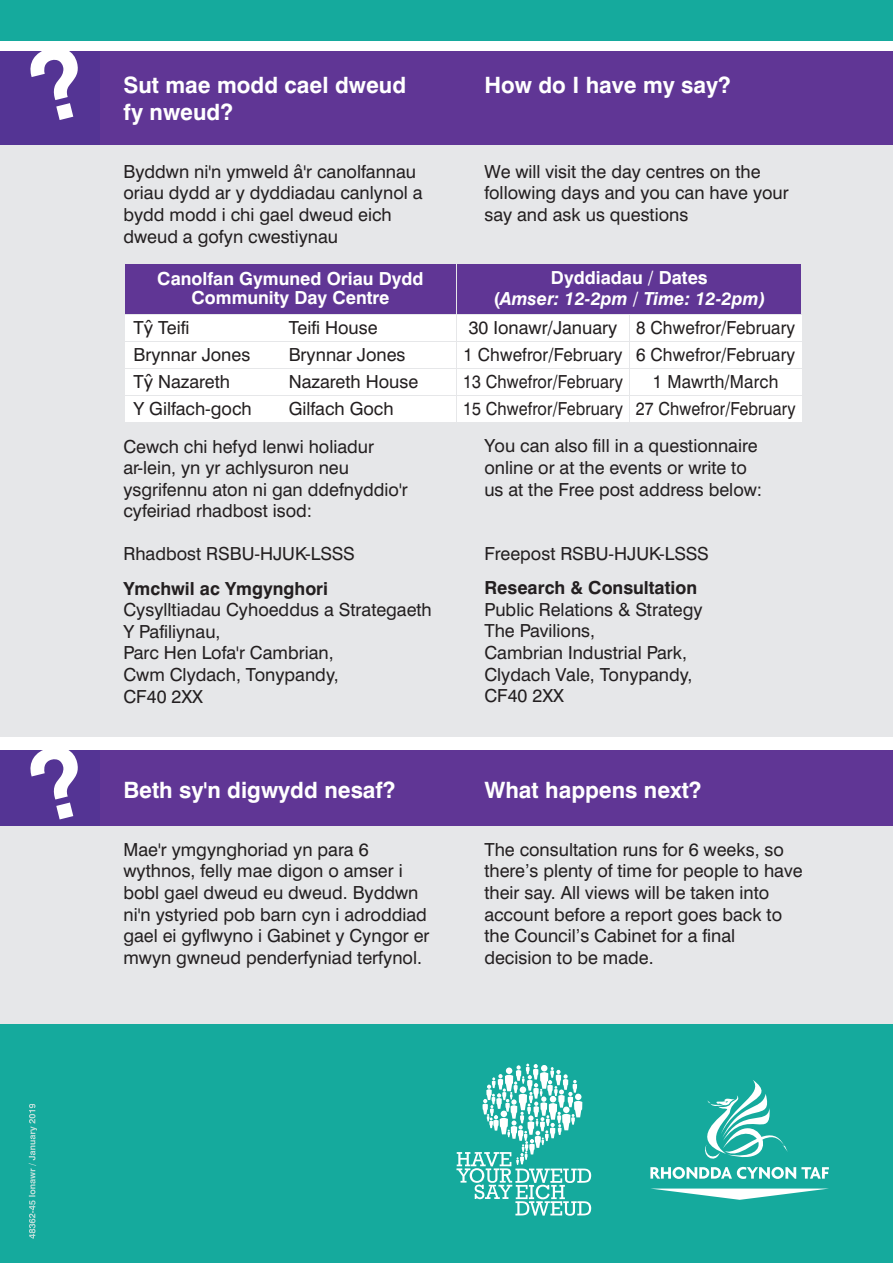
<style>
.page{position:relative;width:893px;height:1263px;background:#fff}
.page>*{position:absolute;margin:0;border:0;box-sizing:border-box;transform-origin:0 0}
.t1{font:700 22.5px/27px "Swiss 721 BT";color:#fff}
.t2{font:18px/21.6px "Swiss 721 BT";color:#231f20}
.t3{font:18px "Swiss 721 BT";color:#231f20;scale:.9 1}
.t4{font:18px "Swiss 721 BT";color:#231f20;scale:.95 1}
.t5{font:700 18px/18.6px "Swiss 721 BT";color:#fff;text-align:center}
.t6{font:italic 700 18px/21.6px "Swiss 721 BT";color:#fff;text-align:center}
.t7{font:700 18px "Swiss 721 BT";color:#231f20}
.s1{font-style:normal}
.s2{font-family:"Lucida Grande"}
</style>
<div class="page">
<div style="left:0;top:136px;width:893px;height:600px;background:#e6e7e9"></div>
<div style="left:0;top:51px;width:893px;height:93px;background:#603695"></div>
<div style="left:0;top:51px;width:100px;height:93px;background:#543494"></div>
<div style="left:0;top:0;width:893px;height:41px;background:#15aa9d"></div>
<div style="left:125px;top:264px;width:331px;height:50px;background:#603695"></div>
<div style="left:457px;top:264px;width:344px;height:50px;background:#603695"></div>
<div style="left:125px;top:315px;width:331px;height:26px;background:#fff"></div>
<div style="left:457px;top:315px;width:171px;height:26px;background:#fff"></div>
<div style="left:630px;top:315px;width:171px;height:26px;background:#fff"></div>
<div style="left:125px;top:342px;width:331px;height:26px;background:#fff"></div>
<div style="left:457px;top:342px;width:171px;height:26px;background:#fff"></div>
<div style="left:630px;top:342px;width:171px;height:26px;background:#fff"></div>
<div style="left:125px;top:369px;width:331px;height:26px;background:#fff"></div>
<div style="left:457px;top:369px;width:171px;height:26px;background:#fff"></div>
<div style="left:630px;top:369px;width:171px;height:26px;background:#fff"></div>
<div style="left:125px;top:396px;width:331px;height:26px;background:#fff"></div>
<div style="left:457px;top:396px;width:171px;height:26px;background:#fff"></div>
<div style="left:630px;top:396px;width:171px;height:26px;background:#fff"></div>
<div style="left:0;top:981px;width:893px;height:281px;background:#15aa9d"></div>
<svg style="left:456px;top:1063px;width:135px;height:152px"></svg>
<svg style="left:651px;top:1188px;width:178px;height:11px"></svg>
<svg style="left:650px;top:1080px;width:178px;height:98px"></svg>
<div style="left:0;top:815px;width:893px;height:208px;background:#e6e7e9"></div>
<div style="left:0;top:750px;width:893px;height:76px;background:#603695"></div>
<div style="left:0;top:750px;width:100px;height:76px;background:#543494"></div>
<svg style="left:29px;top:1191px;width:6px;height:47px"></svg>
<p class="t1" style="left:123px;top:74px;width:284px">Sut mae modd cael dweud fy nweud?</p>
<p class="t2" style="left:123px;top:162px;width:300px">Byddwn ni'n ymweld â'r canolfannau oriau dydd ar y dyddiadau canlynol a bydd modd i chi gael dweud eich dweud a gofyn cwestiynau</p>
<p class="t1" style="left:484px;top:74px;width:248px">How do I have my say?</p>
<p class="t2" style="left:484px;top:162px;width:306px">We will visit the day centres on the following days and you can have your say and ask us questions</p>
<p class="t5" style="left:157px;top:271px;width:268px">Canolfan Gymuned Oriau Dydd<br>Community Day Centre</p>
<p class="t6" style="left:493px;top:268px;width:273px"><span class="s1">Dyddiadau / Dates<br>(</span>Amser: 12-2pm / Time: 12-2pm)</p>
<p class="t2" style="left:133px;top:318px;width:58px">T<span class="s2">ŷ</span> Teifi</p>
<p class="t2" style="left:289px;top:318px;width:90px">Teifi House</p>
<p class="t2" style="left:468px;top:318px;width:328px">30 Ionawr/January 8 Chwefror/February</p>
<p class="t2" style="left:133px;top:345px;width:118px">Brynnar Jones</p>
<p class="t2" style="left:289px;top:345px;width:118px">Brynnar Jones</p>
<p class="t4" style="left:463px;top:348px;width:351px">1 Chwefror/February 6 Chwefror/February</p>
<p class="t2" style="left:133px;top:372px;width:98px">T<span class="s2">ŷ</span> Nazareth</p>
<p class="t2" style="left:289px;top:372px;width:131px">Nazareth House</p>
<p class="t3" style="left:463px;top:375px;width:179px">13 Chwefror/February</p>
<p class="t4" style="left:653px;top:375px;width:134px">1 Mawrth/March</p>
<p class="t2" style="left:133px;top:399px;width:120px">Y Gilfach-goch</p>
<p class="t2" style="left:289px;top:399px;width:106px">Gilfach Goch</p>
<p class="t3" style="left:463px;top:402px;width:371px">15 Chwefror/February 27 Chwefror/February</p>
<p class="t2" style="left:123px;top:437px;width:286px">Cewch chi hefyd lenwi holiadur ar-lein, yn yr achlysuron neu ysgrifennu aton ni gan ddefnyddio'r cyfeiriad rhadbost isod:</p>
<p class="t2" style="left:123px;top:545px;width:233px">Rhadbost RSBU-HJUK-LSSS</p>
<p class="t7" style="left:123px;top:581px;width:206px">Ymchwil ac Ymgynghori</p>
<p class="t2" style="left:123px;top:601px;width:310px">Cysylltiadau Cyhoeddus a Strategaeth<br>Y Pafiliynau,<br>Parc Hen Lofa'r Cambrian,<br>Cwm Clydach, Tonypandy,<br>CF40 2XX</p>
<p class="t1" style="left:123px;top:779px;width:273px">Beth sy'n digwydd nesaf?</p>
<p class="t2" style="left:123px;top:840px;width:308px">Mae'r ymgynghoriad yn para 6 wythnos, felly mae digon o amser i bobl gael dweud eu dweud. Byddwn ni'n ystyried pob barn cyn i adroddiad gael ei gyflwyno i Gabinet y Cyngor er mwyn gwneud penderfyniad terfynol.</p>
<p class="t2" style="left:484px;top:437px;width:279px">You can also fill in a questionnaire online or at the events or write to us at the Free post address below:</p>
<p class="t2" style="left:484px;top:544px;width:226px">Freepost RSBU-HJUK-LSSS</p>
<p class="t7" style="left:484px;top:581px;width:214px">Research &amp; Consultation</p>
<p class="t2" style="left:484px;top:600px;width:220px">Public Relations &amp; Strategy<br>The Pavilions,<br>Cambrian Industrial Park,<br>Clydach Vale, Tonypandy,<br>CF40 2XX</p>
<p class="t1" style="left:484px;top:779px;width:219px">What happens next?</p>
<p class="t2" style="left:484px;top:840px;width:320px">The consultation runs for 6 weeks, so there’s plenty of time for people to have their say. All views will be taken into account before a report goes back to the Council’s Cabinet for a final decision to be made.</p>
</div>
